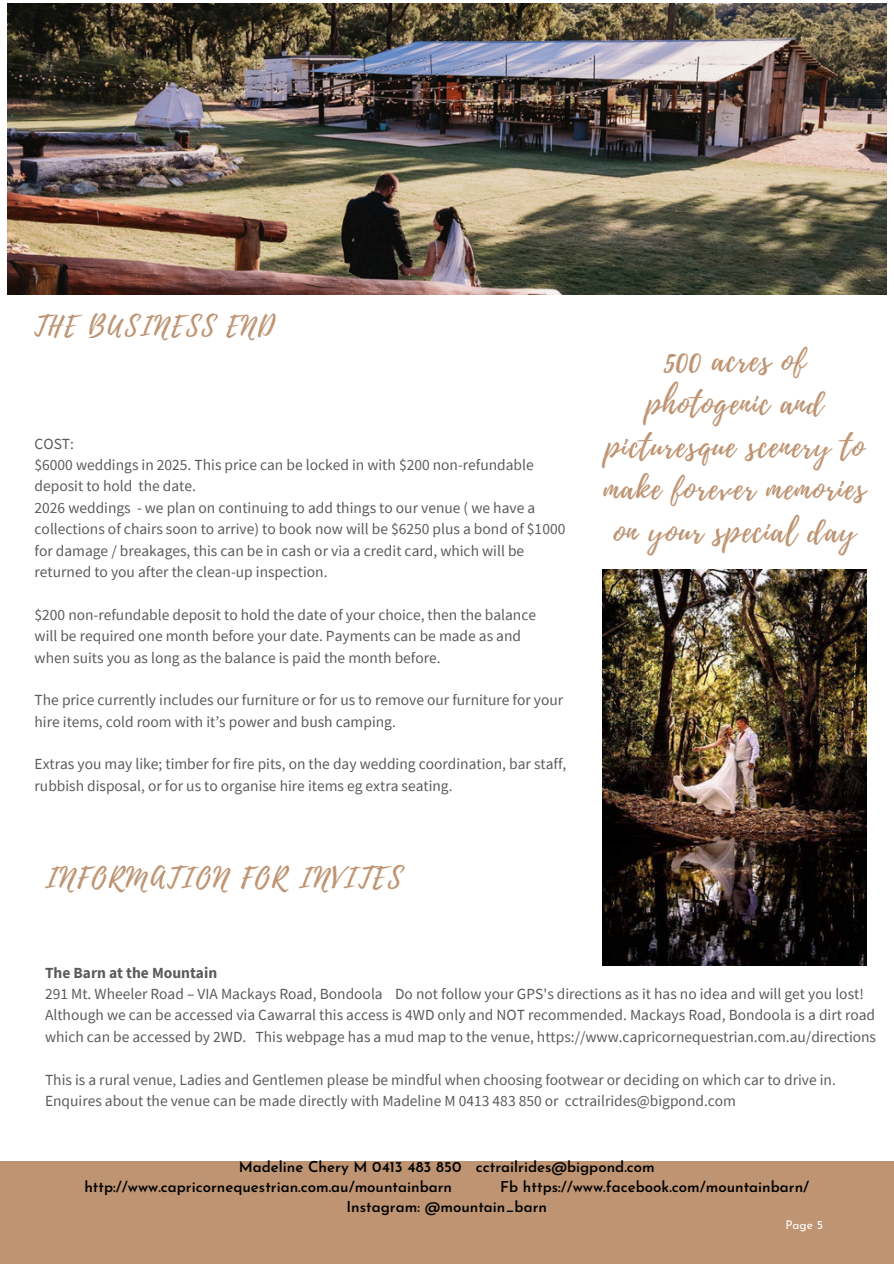
<style>
.page{position:relative;width:894px;height:1264px;background:#fff}
.page>*{position:absolute;margin:0;border:0;box-sizing:border-box;transform-origin:0 0}
.t1{font:30.9px/42.6px "Playlist Script";letter-spacing:.04em;color:#be9472;text-align:center}
.t2{font:27px "Playlist Script";letter-spacing:.09em;color:#be9472}
.t3{font:26.1px "Playlist Script";letter-spacing:.09em;color:#be9472}
.t4{font:15.45px/21.3px "Source Sans Pro";color:#000}
.t5{font:700 15.45px "Source Sans Pro";color:#000}
.t6{font:600 15px/20.2px "Josefin Sans";color:#000}
.t7{font:12px "Josefin Sans";color:#fff}
</style>
<div class="page">
<div style="left:0;top:1161px;width:893px;height:102px;background:#be9472"></div>
<img style="left:602px;top:569px;width:263px;height:396px">
<img style="left:8px;top:4px;width:877px;height:290px">
<h4 class="t3" style="left:35px;top:307px;width:241px">THE BUSINESS END</h4>
<p class="t4" style="left:35px;top:432px;width:532px">COST:<br>$6000 weddings in 2025. This price can be locked in with $200 non-refundable deposit to hold the date.<br>2026 weddings - we plan on continuing to add things to our venue ( we have a collections of chairs soon to arrive) to book now will be $6250 plus a bond of $1000 for damage / breakages, this can be in cash or via a credit card, which will be returned to you after the clean-up inspection.</p>
<p class="t4" style="left:35px;top:603px;width:503px">$200 non-refundable deposit to hold the date of your choice, then the balance will be required one month before your date. Payments can be made as and when suits you as long as the balance is paid the month before.</p>
<p class="t4" style="left:35px;top:689px;width:530px">The price currently includes our furniture or for us to remove our furniture for your hire items, cold room with it’s power and bush camping.</p>
<p class="t4" style="left:35px;top:753px;width:533px">Extras you may like; timber for fire pits, on the day wedding coordination, bar staff, rubbish disposal, or for us to organise hire items eg extra seating.</p>
<p class="t2" style="left:45px;top:858px;width:358px">INFORMATION FOR INVITES</p>
<h4 class="t1" style="left:603px;top:340px;width:263px">500 acres of photogenic and picturesque scenery to make forever memories on your special day</h4>
<p class="t5" style="left:45px;top:962px;width:174px">The Barn at the Mountain</p>
<p class="t4" style="left:45px;top:982px;width:832px">291 Mt. Wheeler Road – VIA Mackays Road, Bondoola Do not follow your GPS's directions as it has no idea and will get you lost!<br>Although we can be accessed via Cawarral this access is 4WD only and NOT recommended. Mackays Road, Bondoola is a dirt road which can be accessed by 2WD. This webpage has a mud map to the venue, https://www.capricornequestrian.com.au/directions</p>
<p class="t4" style="left:45px;top:1068px;width:792px">This is a rural venue, Ladies and Gentlemen please be mindful when choosing footwear or deciding on which car to drive in.<br>Enquires about the venue can be made directly with Madeline M 0413 483 850 or cctrailrides@bigpond.com</p>
<h4 class="t6" style="left:84px;top:1157px;width:571px;text-indent:154px">Madeline Chery M 0413 483 850 cctrailrides@bigpond.com http://www.capricornequestrian.com.au/mountainbarn</h4>
<h4 class="t6" style="left:346px;top:1178px;width:464px;text-indent:154px">Fb https://www.facebook.com/mountainbarn/<br>Instagram: @mountain_barn</h4>
<h1 class="t7" style="left:785px;top:1219px;width:39px">Page 5</h1>
</div>
